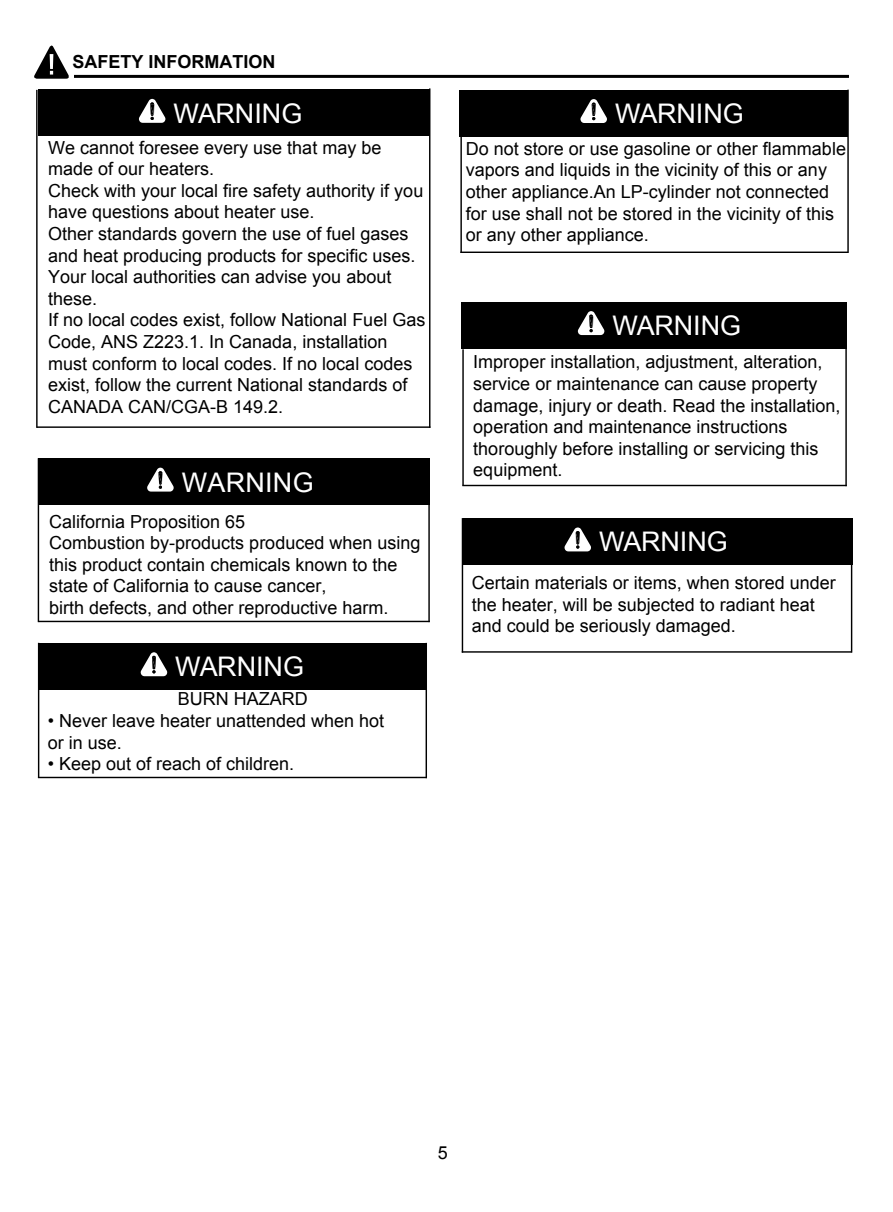
<style>
.page{position:relative;width:893px;height:1212px;background:#fff}
.page>*{position:absolute;margin:0;border:0;box-sizing:border-box;transform-origin:0 0}
.t1{font:27px "Arial";color:#fff}
.t2{font:18px/21.6px "Arial";color:#000}
.t3{font:700 18px "Arial";color:#000}
</style>
<div class="page">
<hr style="left:74px;top:75px;width:775px;height:3px;background:#000">
<div style="left:38px;top:89px;width:392px;height:47px;background:#000"></div>
<svg style="left:139px;top:99px;width:26px;height:24px"></svg>
<hr style="left:36px;top:90px;width:2px;height:338px;background:#000">
<hr style="left:429px;top:88px;width:1px;height:340px;background:#000">
<hr style="left:37px;top:426px;width:393px;height:2px;background:#000">
<div style="left:840px;top:90px;width:7px;height:46px;background:#000"></div>
<div style="left:459px;top:90px;width:381px;height:46px;background:#000"></div>
<svg style="left:580px;top:99px;width:27px;height:24px"></svg>
<hr style="left:460px;top:90px;width:2px;height:163px;background:#000">
<hr style="left:847px;top:90px;width:2px;height:163px;background:#000">
<hr style="left:460px;top:252px;width:388px;height:1px;background:#000">
<div style="left:461px;top:302px;width:386px;height:47px;background:#000"></div>
<svg style="left:578px;top:311px;width:26px;height:24px"></svg>
<hr style="left:462px;top:349px;width:2px;height:136px;background:#000">
<hr style="left:845px;top:346px;width:2px;height:140px;background:#000">
<hr style="left:462px;top:485px;width:385px;height:1px;background:#000">
<svg style="left:34px;top:45px;width:35px;height:34px"></svg>
<div style="left:39px;top:458px;width:391px;height:47px;background:#000"></div>
<svg style="left:147px;top:468px;width:27px;height:24px"></svg>
<hr style="left:38px;top:458px;width:1px;height:47px;background:#000">
<hr style="left:38px;top:505px;width:1px;height:117px;background:#000">
<hr style="left:428px;top:504px;width:2px;height:118px;background:#000">
<hr style="left:39px;top:621px;width:391px;height:1px;background:#000">
<div style="left:38px;top:643px;width:388px;height:47px;background:#000"></div>
<svg style="left:141px;top:652px;width:26px;height:24px"></svg>
<hr style="left:38px;top:643px;width:1px;height:135px;background:#000">
<hr style="left:426px;top:643px;width:1px;height:135px;background:#000">
<hr style="left:38px;top:777px;width:389px;height:1px;background:#000">
<div style="left:463px;top:518px;width:389px;height:47px;background:#000"></div>
<svg style="left:564px;top:527px;width:27px;height:24px"></svg>
<hr style="left:462px;top:518px;width:1px;height:135px;background:#000">
<hr style="left:851px;top:518px;width:1px;height:135px;background:#000">
<hr style="left:462px;top:651px;width:390px;height:2px;background:#000">
<p class="t3" style="left:72px;top:50px;width:205px">SAFETY INFORMATION</p>
<h1 class="t1" style="left:174px;top:96px;width:130px">WARNING</h1>
<p class="t2" style="left:48px;top:137px;width:379px">We cannot foresee every use that may be made of our heaters.<br>Check with your local fire safety authority if you have questions about heater use.<br>Other standards govern the use of fuel gases and heat producing products for specific uses.<br>Your local authorities can advise you about these.<br>If no local codes exist, follow National Fuel Gas Code, ANS Z223.1. In Canada, installation must conform to local codes. If no local codes exist, follow the current National standards of CANADA CAN/CGA-B 149.2.</p>
<h1 class="t1" style="left:182px;top:464px;width:133px">WARNING</h1>
<p class="t2" style="left:49px;top:511px;width:373px">California Proposition 65<br>Combustion by-products produced when using this product contain chemicals known to the state of California to cause cancer,<br>birth defects, and other reproductive harm.</p>
<h1 class="t1" style="left:175px;top:649px;width:130px">WARNING</h1>
<p class="t2" style="left:178px;top:688px;width:131px">BURN HAZARD</p>
<p class="t2" style="left:48px;top:710px;width:338px">• Never leave heater unattended when hot or in use.</p>
<p class="t2" style="left:48px;top:753px;width:248px">• Keep out of reach of children.</p>
<h1 class="t1" style="left:615px;top:96px;width:130px">WARNING</h1>
<p class="t2" style="left:466px;top:138px;width:382px">Do not store or use gasoline or other flammable vapors and liquids in the vicinity of this or any other appliance.An LP-cylinder not connected for use shall not be stored in the vicinity of this or any other appliance.</p>
<h1 class="t1" style="left:612px;top:308px;width:130px">WARNING</h1>
<p class="t2" style="left:473px;top:351px;width:369px">Improper installation, adjustment, alteration, service or maintenance can cause property damage, injury or death. Read the installation, operation and maintenance instructions thoroughly before installing or servicing this equipment.</p>
<h1 class="t1" style="left:599px;top:524px;width:130px">WARNING</h1>
<p class="t2" style="left:472px;top:572px;width:366px">Certain materials or items, when stored under the heater, will be subjected to radiant heat and could be seriously damaged.</p>
<p class="t2" style="left:438px;top:1142px;width:12px">5</p>
</div>
